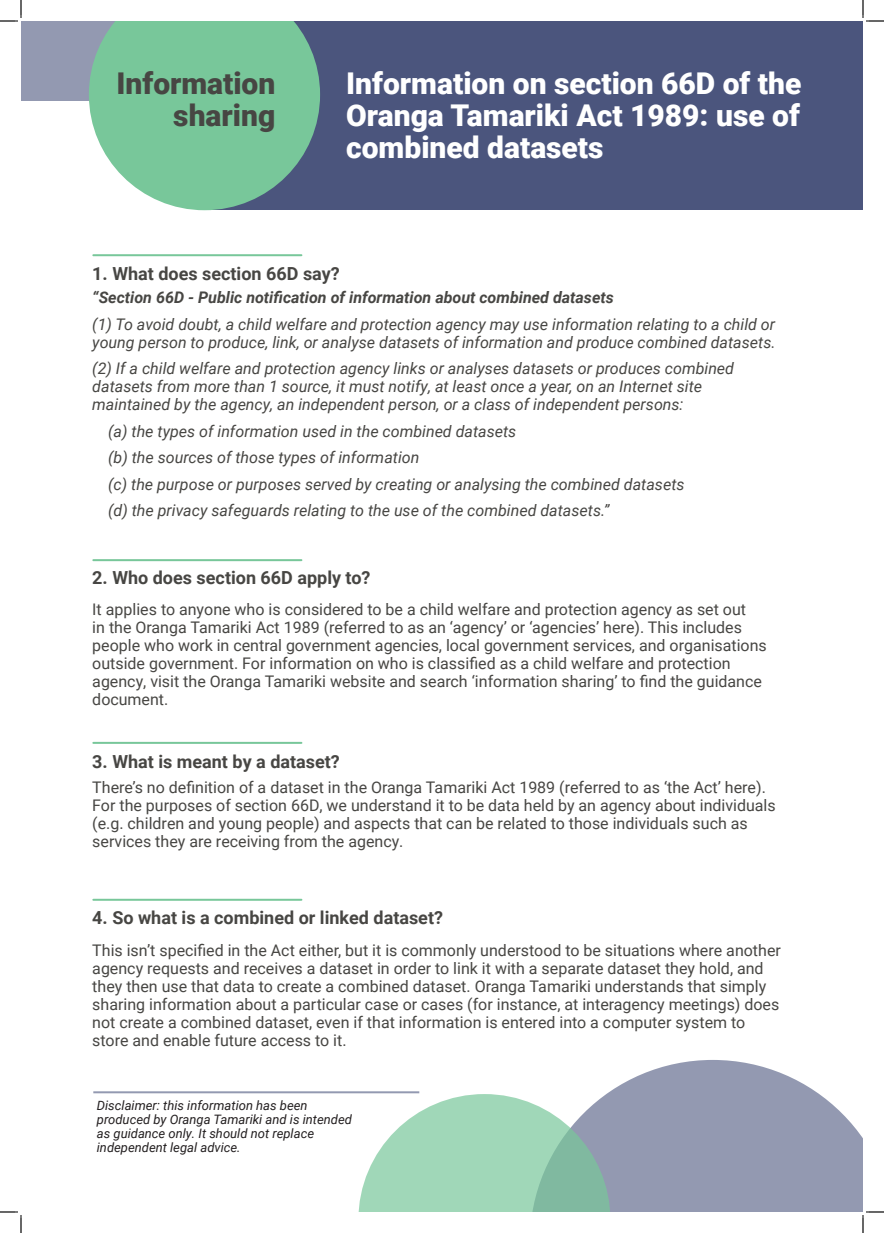
<style>
.page{position:relative;width:884px;height:1233px;background:#fff}
.page>*{position:absolute;margin:0;border:0;box-sizing:border-box;transform-origin:0 0}
.t1{font:900 30px/32px "Roboto";color:#fff;text-align:justify}
.t2{font:900 30px/32px "Roboto";color:#474643;text-align:right}
.t3{font:700 18px "Roboto";color:#474643}
.t4{font:16px/18px "Roboto";color:#474643}
.t5{font:italic 16px/18px "Roboto";color:#474643}
.t6{font:italic 700 16px "Roboto";color:#474643}
.t7{font:italic 13px/14px "Roboto";color:#231f20}
</style>
<div class="page">
<hr style="left:93px;top:559px;width:208px;height:2px;background:#78c79a">
<hr style="left:93px;top:254px;width:208px;height:2px;background:#78c79a">
<hr style="left:93px;top:742px;width:208px;height:2px;background:#78c79a">
<hr style="left:93px;top:898px;width:208px;height:2px;background:#78c79a">
<hr style="left:93px;top:1091px;width:326px;height:2px;background:#4b557d">
<svg style="left:606px;top:1060px;width:257px;height:152px;background:#a0a5ba"></svg>
<svg style="left:358px;top:1094px;width:252px;height:118px"></svg>
<div style="left:204px;top:21px;width:659px;height:188px;background:#4b557d"></div>
<div style="left:21px;top:21px;width:183px;height:80px;background:#9399b1"></div>
<svg style="left:89px;top:21px;width:231px;height:189px;fill:#78c79a"></svg>
<svg style="left:0;top:0;width:22px;height:22px"></svg>
<svg style="left:0;top:1211px;width:22px;height:22px"></svg>
<svg style="left:862px;top:0;width:22px;height:22px"></svg>
<svg style="left:862px;top:1211px;width:22px;height:22px"></svg>
<p class="t2" style="left:117px;top:66px;width:160px">Information sharing</p>
<p class="t1" style="left:346px;top:66px;width:457px">Information on section 66D of the Oranga Tamariki Act 1989: use of combined datasets</p>
<p class="t3" style="left:92px;top:261px;width:249px">1. What does section 66D say?</p>
<p class="t6" style="left:92px;top:286px;width:523px">“Section 66D - Public notification of information about combined datasets</p>
<p class="t5" style="left:92px;top:314px;width:685px">(1) To avoid doubt, a child welfare and protection agency may use information relating to a child or young person to produce, link, or analyse datasets of information and produce combined datasets.</p>
<p class="t5" style="left:92px;top:359px;width:643px">(2) If a child welfare and protection agency links or analyses datasets or produces combined datasets from more than 1 source, it must notify, at least once a year, on an Internet site maintained by the agency, an independent person, or a class of independent persons:</p>
<p class="t5" style="left:108px;top:421px;width:410px">(a) the types of information used in the combined datasets</p>
<p class="t5" style="left:108px;top:448px;width:313px">(b) the sources of those types of information</p>
<p class="t5" style="left:108px;top:474px;width:578px">(c) the purpose or purposes served by creating or analysing the combined datasets</p>
<p class="t5" style="left:108px;top:501px;width:503px">(d) the privacy safeguards relating to the use of the combined datasets.”</p>
<p class="t3" style="left:92px;top:565px;width:280px">2. Who does section 66D apply to?</p>
<p class="t4" style="left:92px;top:599px;width:676px">It applies to anyone who is considered to be a child welfare and protection agency as set out<br>in the Oranga Tamariki Act 1989 (referred to as an ‘agency’ or ‘agencies’ here). This includes people who work in central government agencies, local government services, and organisations outside government. For information on who is classified as a child welfare and protection agency, visit the Oranga Tamariki website and search ‘information sharing’ to find the guidance document.</p>
<p class="t3" style="left:92px;top:749px;width:249px">3. What is meant by a dataset?</p>
<p class="t4" style="left:92px;top:778px;width:685px">There’s no definition of a dataset in the Oranga Tamariki Act 1989 (referred to as ‘the Act’ here).<br>For the purposes of section 66D, we understand it to be data held by an agency about individuals (e.g. children and young people) and aspects that can be related to those individuals such as services they are receiving from the agency.</p>
<p class="t3" style="left:92px;top:904px;width:352px">4. So what is a combined or linked dataset?</p>
<p class="t4" style="left:92px;top:940px;width:690px">This isn’t specified in the Act either, but it is commonly understood to be situations where another agency requests and receives a dataset in order to link it with a separate dataset they hold, and they then use that data to create a combined dataset. Oranga Tamariki understands that simply sharing information about a particular case or cases (for instance, at interagency meetings) does not create a combined dataset, even if that information is entered into a computer system to store and enable future access to it.</p>
<p class="t7" style="left:97px;top:1098px;width:257px">Disclaimer: this information has been produced by Oranga Tamariki and is intended as guidance only. It should not replace independent legal advice.</p>
</div>
